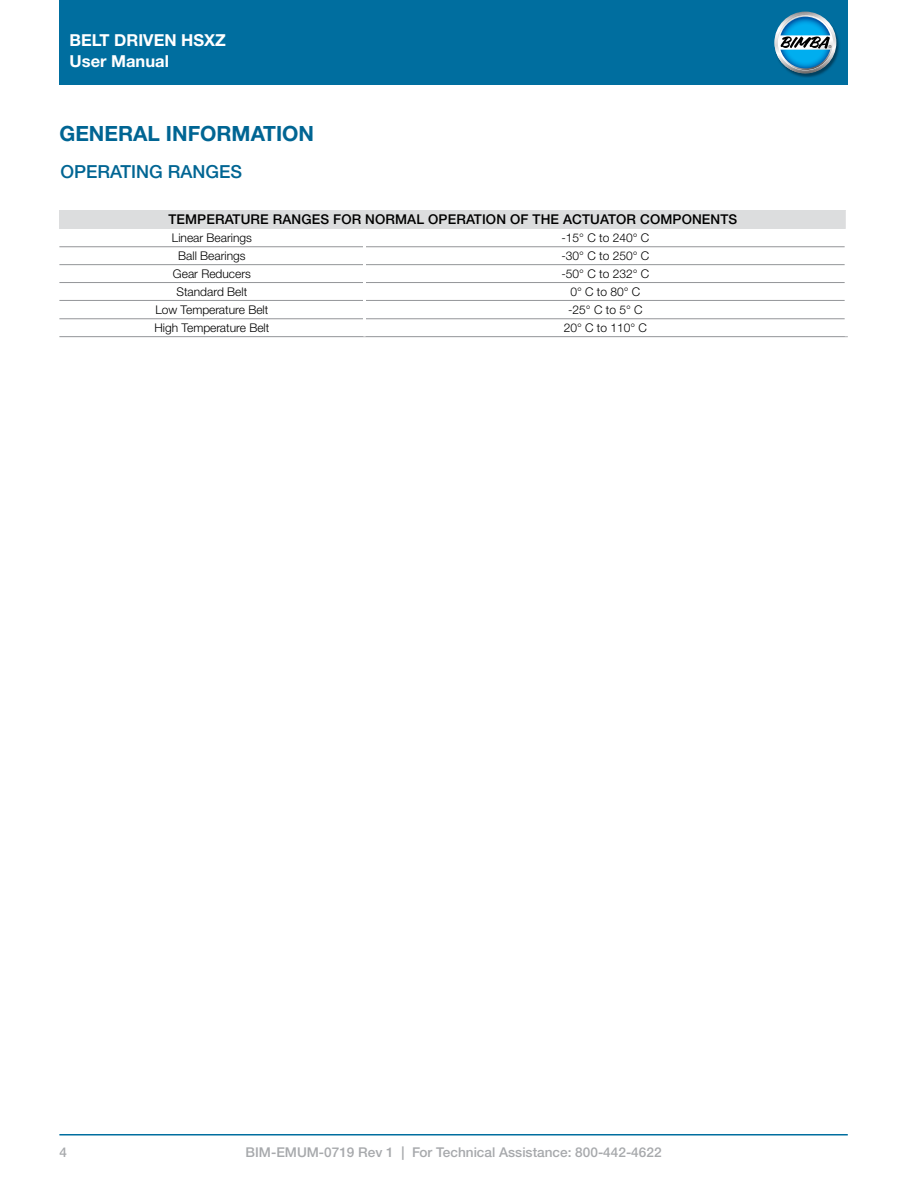
<style>
.page{position:relative;width:918px;height:1188px;background:#fff}
.page>*{position:absolute;margin:0;border:0;box-sizing:border-box;transform-origin:0 0}
.t1{font:700 21px "Helvetica Neue LTW1 G";color:#006593}
.t2{font:500 18px "Helvetica Neue LTW1 G";color:#006593}
.t3{font:700 16.5px/21px "Helvetica Neue LTW1 G";color:#fff}
.t4{font:500 13.5px "Helvetica Neue LT Std";letter-spacing:.01em;color:#000}
.t5{font:500 13.5px "Helvetica Neue LTW1 G";color:#a7a9ac}
.t6{font:300 12px "Helvetica Neue LT Std";color:#000}
.t7{font:300 12px "Helvetica Neue LTW1 G";color:#000}
</style>
<div class="page">
<div style="left:59px;top:0;width:789px;height:85px;background:#006e9f"></div>
<img style="left:776px;top:13px;width:63px;height:64px">
<svg style="left:774px;top:12px;width:62px;height:62px"></svg>
<svg style="left:778px;top:15px;width:55px;height:55px"></svg>
<svg style="left:780px;top:17px;width:52px;height:51px;background:#499cc1"></svg>
<hr style="left:59px;top:1134px;width:789px;height:2px;background:#006e9f">
<div style="left:59px;top:210px;width:787px;height:19px;background:#dcddde"></div>
<hr style="left:59px;top:246px;width:304px;height:1px;background:#939598">
<hr style="left:366px;top:246px;width:479px;height:1px;background:#939598">
<hr style="left:59px;top:264px;width:304px;height:1px;background:#939598">
<hr style="left:366px;top:264px;width:479px;height:1px;background:#939598">
<hr style="left:59px;top:282px;width:304px;height:1px;background:#939598">
<hr style="left:366px;top:282px;width:479px;height:1px;background:#939598">
<hr style="left:59px;top:300px;width:304px;height:1px;background:#939598">
<hr style="left:366px;top:300px;width:479px;height:1px;background:#939598">
<hr style="left:59px;top:318px;width:304px;height:1px;background:#939598">
<hr style="left:366px;top:318px;width:479px;height:1px;background:#939598">
<hr style="left:59px;top:336px;width:305px;height:1px;background:#939598">
<hr style="left:364px;top:336px;width:484px;height:1px;background:#939598">
<h3 class="t3" style="left:70px;top:29px;width:158px">BELT DRIVEN HSXZ<br>User Manual</h3>
<h1 class="t1" style="left:59px;top:121px;width:256px">GENERAL INFORMATION</h1>
<h2 class="t2" style="left:61px;top:161px;width:183px">OPERATING RANGES</h2>
<p class="t4" style="left:168px;top:212px;width:571px">TEMPERATURE RANGES FOR NORMAL OPERATION OF THE ACTUATOR COMPONENTS</p>
<p class="t6" style="left:172px;top:230px;width:82px">Linear Bearings</p>
<p class="t6" style="left:561px;top:230px;width:89px">-15° C to 240° C</p>
<p class="t6" style="left:178px;top:248px;width:69px">Ball Bearings</p>
<p class="t6" style="left:561px;top:248px;width:89px">-30° C to 250° C</p>
<p class="t6" style="left:173px;top:266px;width:80px">Gear Reducers</p>
<p class="t6" style="left:561px;top:266px;width:89px">-50° C to 232° C</p>
<p class="t7" style="left:177px;top:284px;width:72px">Standard Belt</p>
<p class="t6" style="left:570px;top:284px;width:72px">0° C to 80° C</p>
<p class="t7" style="left:155px;top:302px;width:114px">Low Temperature Belt</p>
<p class="t6" style="left:568px;top:302px;width:76px">-25° C to 5° C</p>
<p class="t7" style="left:155px;top:320px;width:116px">High Temperature Belt</p>
<p class="t6" style="left:564px;top:320px;width:85px">20° C to 110° C</p>
<p class="t5" style="left:59px;top:1144px;width:9px">4</p>
<p class="t5" style="left:246px;top:1144px;width:417px">BIM-EMUM-0719 Rev 1 | For Technical Assistance: 800-442-4622</p>
</div>
